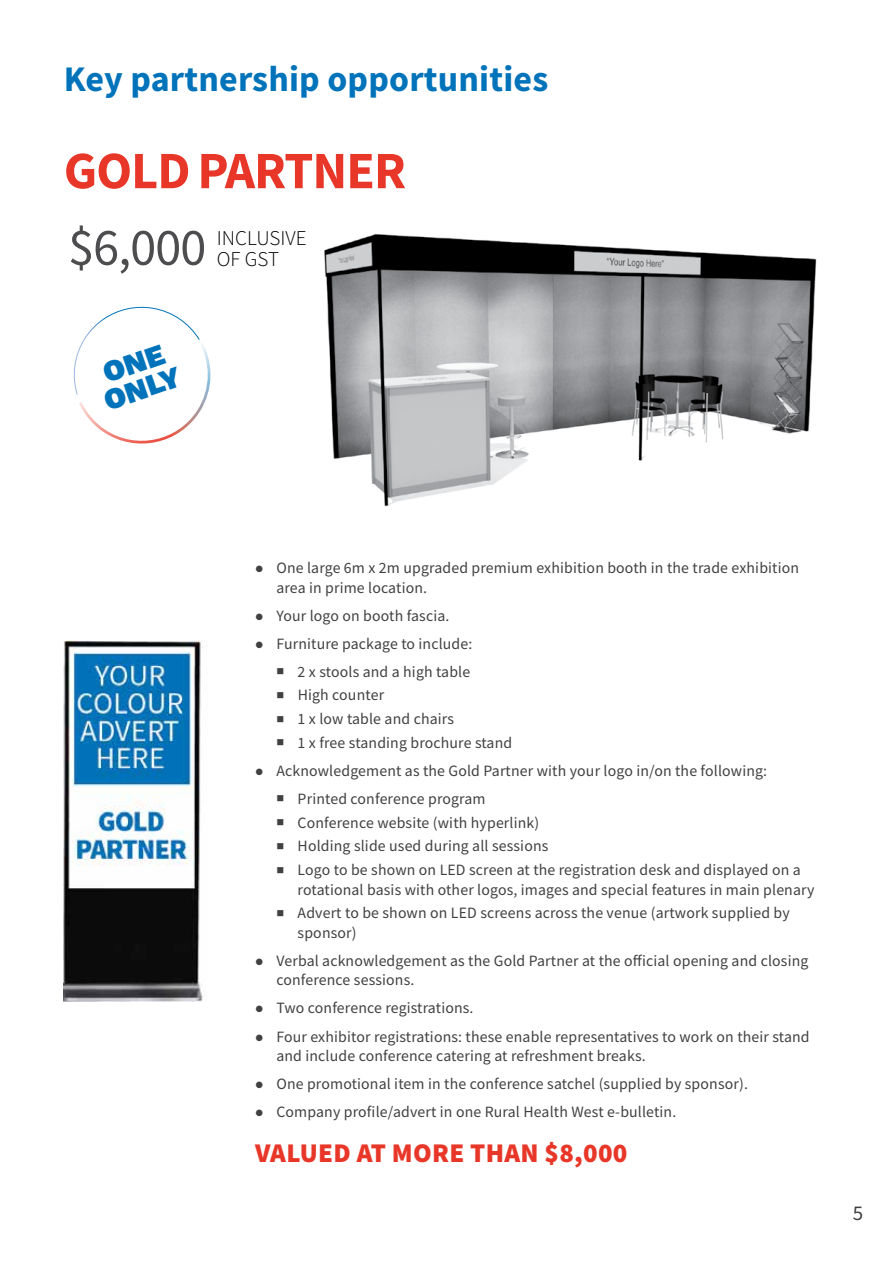
<style>
.page{position:relative;width:893px;height:1263px;background:#fff}
.page>*{position:absolute;margin:0;border:0;box-sizing:border-box;transform-origin:0 0}
.t1{font:700 52.5px "Source Sans Pro";letter-spacing:-.02em;color:#e83728}
.t2{font:52.5px "Source Sans Pro";color:#4d4d4f}
.t3{font:700 36px "Source Sans Pro";letter-spacing:.005em;color:#0073ba}
.t4{font:900 30px/26.2px "Work Sans";color:#0073ba}
.t5{font:900 27px "Source Sans Pro";letter-spacing:.01em;color:#e83728}
.t6{font:300 21px/21px "Source Sans Pro";color:#000}
.t7{font:21px "Source Sans Pro";color:#414042}
.t8{font:15.75px/19.5px "Source Sans Pro";letter-spacing:.01em;color:#414042}
</style>
<div class="page">
<img style="left:64px;top:640px;width:139px;height:361px">
<img style="left:324px;top:234px;width:493px;height:273px">
<svg style="left:73px;top:306px;width:138px;height:138px"></svg>
<h2 class="t3" style="left:64px;top:54px;width:486px">Key partnership opportunities</h2>
<h1 class="t1" style="left:64px;top:135px;width:344px">GOLD PARTNER</h1>
<h1 class="t2" style="left:68px;top:214px;width:140px">$6,000</h1>
<h3 class="t6" style="left:217px;top:228px;width:91px">INCLUSIVE<br>OF GST</h3>
<h3 class="t4" style="left:93px;top:365px;width:81px;rotate:-19deg">ONE<br>ONLY</h3>
<p class="t8" style="left:276px;top:558px;width:524px;text-indent:-21px">● One large 6m x 2m upgraded premium exhibition booth in the trade exhibition area in prime location.</p>
<p class="t8" style="left:255px;top:606px;width:196px">● Your logo on booth fascia.</p>
<p class="t8" style="left:255px;top:634px;width:219px">● Furniture package to include:</p>
<p class="t8" style="left:276px;top:662px;width:195px">■ 2 x stools and a high table</p>
<p class="t8" style="left:276px;top:685px;width:109px">■ High counter</p>
<p class="t8" style="left:276px;top:709px;width:179px">■ 1 x low table and chairs</p>
<p class="t8" style="left:276px;top:733px;width:237px">■ 1 x free standing brochure stand</p>
<p class="t8" style="left:255px;top:761px;width:513px">● Acknowledgement as the Gold Partner with your logo in/on the following:</p>
<p class="t8" style="left:276px;top:789px;width:211px">■ Printed conference program</p>
<p class="t8" style="left:276px;top:813px;width:264px">■ Conference website (with hyperlink)</p>
<p class="t8" style="left:276px;top:836px;width:273px">■ Holding slide used during all sessions</p>
<p class="t8" style="left:298px;top:860px;width:518px;text-indent:-21px">■ Logo to be shown on LED screen at the registration desk and displayed on a rotational basis with other logos, images and special features in main plenary</p>
<p class="t8" style="left:298px;top:903px;width:494px;text-indent:-21px">■ Advert to be shown on LED screens across the venue (artwork supplied by sponsor)</p>
<p class="t8" style="left:276px;top:951px;width:533px;text-indent:-21px">● Verbal acknowledgement as the Gold Partner at the official opening and closing conference sessions.</p>
<p class="t8" style="left:255px;top:998px;width:220px">● Two conference registrations.</p>
<p class="t8" style="left:276px;top:1026px;width:535px;text-indent:-21px">● Four exhibitor registrations: these enable representatives to work on their stand and include conference catering at refreshment breaks.</p>
<p class="t8" style="left:255px;top:1074px;width:494px">● One promotional item in the conference satchel (supplied by sponsor).</p>
<p class="t8" style="left:255px;top:1102px;width:423px">● Company profile/advert in one Rural Health West e-bulletin.</p>
<h3 class="t5" style="left:255px;top:1134px;width:374px">VALUED AT MORE THAN $8,000</h3>
<h3 class="t7" style="left:853px;top:1200px;width:12px">5</h3>
</div>
